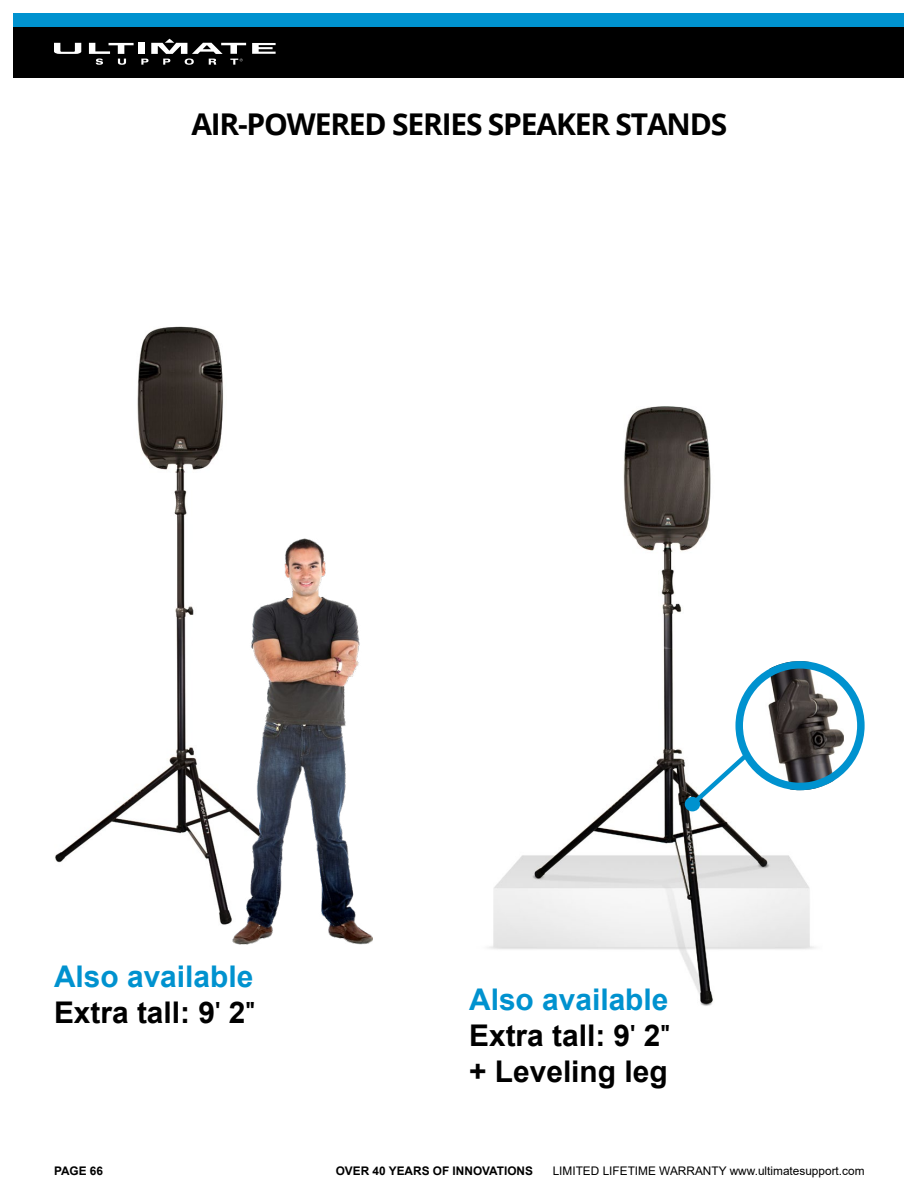
<style>
.page{position:relative;width:918px;height:1188px;background:#fff}
.page>*{position:absolute;margin:0;border:0;box-sizing:border-box;transform-origin:0 0}
.t1{font:700 30px "Open Sans";letter-spacing:-.04em;color:#000}
.t2{font:700 29.85px/35.8px "Arial";color:#000;text-align:justify}
.t3{font:700 29.85px/35.8px "Arial";color:#0092cf}
.t4{font:11.85px "Arial";color:#000}
.t5{font:700 11.85px "Arial";color:#000}
.s1{color:#000}
.s2{font-family:"Bebas Neue";color:#000}
.s3{color:#0092cf}
.s4{font-family:"Bebas Neue"}
</style>
<div class="page">
<img style="left:55px;top:326px;width:177px;height:599px">
<img style="left:488px;top:407px;width:327px;height:599px">
<img style="left:232px;top:538px;width:141px;height:407px">
<svg style="left:739px;top:665px;width:122px;height:121px"></svg>
<img style="left:762px;top:661px;width:82px;height:129px">
<div style="left:735px;top:661px;width:130px;height:129px;border:8px solid #0092cf;border-radius:50%"></div>
<svg style="left:686px;top:749px;width:66px;height:61px"></svg>
<div style="left:14px;top:14px;width:890px;height:13px;background:#0092cf"></div>
<div style="left:14px;top:27px;width:890px;height:51px;background:#000"></div>
<div style="left:138px;top:43px;width:6px;height:11px;background:#fff"></div>
<svg style="left:252px;top:43px;width:24px;height:11px"></svg>
<svg style="left:89px;top:43px;width:45px;height:22px"></svg>
<svg style="left:54px;top:43px;width:27px;height:11px"></svg>
<svg style="left:141px;top:39px;width:105px;height:26px"></svg>
<h1 class="t1" style="left:191px;top:103px;width:537px">AIR-POWERED SERIES SPEAKER STANDS</h1>
<h2 class="t3" style="left:54px;top:959px;width:203px">Also available<br><span class="s1">Extra tall: 9</span><span class="s2">'</span> <span class="s1">2</span><span class="s2">"</span></h2>
<h2 class="t2" style="left:469px;top:982px;width:203px"><span class="s3">Also available </span>Extra tall: 9<span class="s4">'</span> 2<span class="s4">" </span>+ Leveling leg</h2>
<p class="t5" style="left:54px;top:1162px;width:51px">PAGE 66</p>
<p class="t5" style="left:336px;top:1162px;width:199px">OVER 40 YEARS OF INNOVATIONS</p>
<p class="t4" style="left:553px;top:1162px;width:313px">LIMITED LIFETIME WARRANTY www.ultimatesupport.com</p>
</div>
